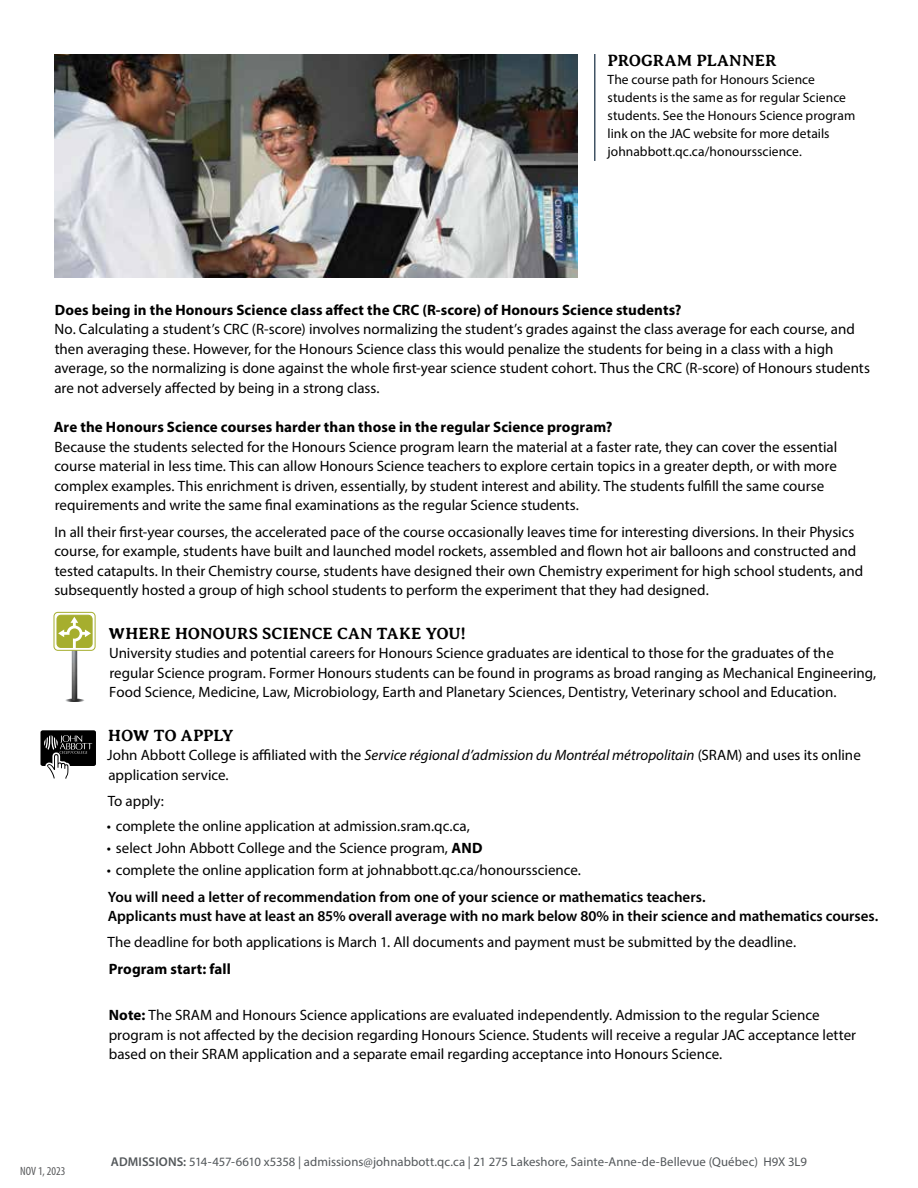
<style>
.page{position:relative;width:918px;height:1188px;background:#fff}
.page>*{position:absolute;margin:0;border:0;box-sizing:border-box;transform-origin:0 0}
.t1{font:700 16.5px "Averia Serif Libre";color:#000}
.t2{font:15px/19.5px "Myriad Pro";color:#000}
.t3{font:600 15px/19.5px "Myriad Pro";color:#000}
.t4{font:700 15px "Myriad Pro";letter-spacing:.005em;color:#000}
.t5{font:13.5px/18px "Myriad Pro";letter-spacing:.005em;color:#000}
.t6{font:12.75px "Myriad Pro";letter-spacing:.005em;color:#53575a}
.t7{font:condensed 12px "Myriad Pro";letter-spacing:.005em;color:#58595b}
.s1{font-style:italic}
.s2{font-weight:700}
.s3{font-weight:600}
</style>
<div class="page">
<hr style="left:594px;top:54px;width:2px;height:107px;background:#415364">
<svg style="left:64px;top:699px;width:21px;height:3px"></svg>
<img style="left:72px;top:651px;width:5px;height:50px">
<svg style="left:54px;top:612px;width:41px;height:38px"></svg>
<div style="left:54px;top:612px;width:42px;height:39px;border:1px solid #a6ae2e;border-radius:4px"></div>
<div style="left:57px;top:615px;width:36px;height:33px;border:1px solid #a6ae2e;border-radius:4px"></div>
<svg style="left:58px;top:617px;width:33px;height:31px"></svg>
<img style="left:54px;top:54px;width:524px;height:224px">
<svg style="left:40px;top:730px;width:56px;height:49px"></svg>
<p class="t1" style="left:608px;top:51px;width:171px">PROGRAM PLANNER</p>
<p class="t5" style="left:608px;top:70px;width:249px">The course path for Honours Science students is the same as for regular Science students. See the Honours Science program link on the JAC website for more details johnabbott.qc.ca/honoursscience.</p>
<p class="t4" style="left:55px;top:300px;width:628px">Does being in the Honours Science class affect the CRC (R-score) of Honours Science students?</p>
<p class="t2" style="left:54px;top:319px;width:817px">No. Calculating a student’s CRC (R-score) involves normalizing the student’s grades against the class average for each course, and then averaging these. However, for the Honours Science class this would penalize the students for being in a class with a high average, so the normalizing is done against the whole first-year science student cohort. Thus the CRC (R-score) of Honours students are not adversely affected by being in a strong class.</p>
<p class="t4" style="left:54px;top:418px;width:560px">Are the Honours Science courses harder than those in the regular Science program?</p>
<p class="t2" style="left:54px;top:437px;width:784px">Because the students selected for the Honours Science program learn the material at a faster rate, they can cover the essential course material in less time. This can allow Honours Science teachers to explore certain topics in a greater depth, or with more complex examples. This enrichment is driven, essentially, by student interest and ability. The students fulfill the same course requirements and write the same final examinations as the regular Science students.</p>
<p class="t2" style="left:54px;top:522px;width:810px">In all their first-year courses, the accelerated pace of the course occasionally leaves time for interesting diversions. In their Physics course, for example, students have built and launched model rockets, assembled and flown hot air balloons and constructed and tested catapults. In their Chemistry course, students have designed their own Chemistry experiment for high school students, and subsequently hosted a group of high school students to perform the experiment that they had designed.</p>
<p class="t1" style="left:109px;top:624px;width:359px">WHERE HONOURS SCIENCE CAN TAKE YOU!</p>
<p class="t2" style="left:109px;top:643px;width:769px">University studies and potential careers for Honours Science graduates are identical to those for the graduates of the regular Science program. Former Honours students can be found in programs as broad ranging as Mechanical Engineering,<br>Food Science, Medicine, Law, Microbiology, Earth and Planetary Sciences, Dentistry, Veterinary school and Education.</p>
<p class="t1" style="left:108px;top:726px;width:127px">HOW TO APPLY</p>
<p class="t2" style="left:107px;top:745px;width:755px">John Abbott College is affiliated with the <span class="s1">Service régional d’admission du Montréal métropolitain</span> (SRAM) and uses its online application service.</p>
<p class="t2" style="left:108px;top:791px;width:58px">To apply:</p>
<p class="t2" style="left:107px;top:816px;width:364px">• complete the online application at admission.sram.qc.ca,</p>
<p class="t2" style="left:107px;top:838px;width:377px">• select John Abbott College and the Science program, <span class="s2">AND</span></p>
<p class="t2" style="left:107px;top:860px;width:476px">• complete the online application form at johnabbott.qc.ca/honoursscience.</p>
<p class="t3" style="left:108px;top:886px;width:772px">You will need a letter of recommendation from one of your science or mathematics teachers.<br>Applicants must have at least an 85% overall average with no mark below 80% in their science and mathematics courses.</p>
<p class="t2" style="left:108px;top:932px;width:690px">The deadline for both applications is March 1. All documents and payment must be submitted by the deadline.</p>
<p class="t4" style="left:109px;top:959px;width:124px">Program start: fall</p>
<p class="t2" style="left:109px;top:1005px;width:749px"><span class="s2">Note:</span> The SRAM and Honours Science applications are evaluated independently. Admission to the regular Science program is not affected by the decision regarding Honours Science. Students will receive a regular JAC acceptance letter based on their SRAM application and a separate email regarding acceptance into Honours Science.</p>
<p class="t7" style="left:20px;top:1163px;width:47px">NOV 1, 2023</p>
<p class="t6" style="left:111px;top:1154px;width:698px"><span class="s3">ADMISSIONS:</span> 514-457-6610 x5358 | admissions@johnabbott.qc.ca | 21 275 Lakeshore, Sainte-Anne-de-Bellevue (Québec) H9X 3L9</p>
</div>
